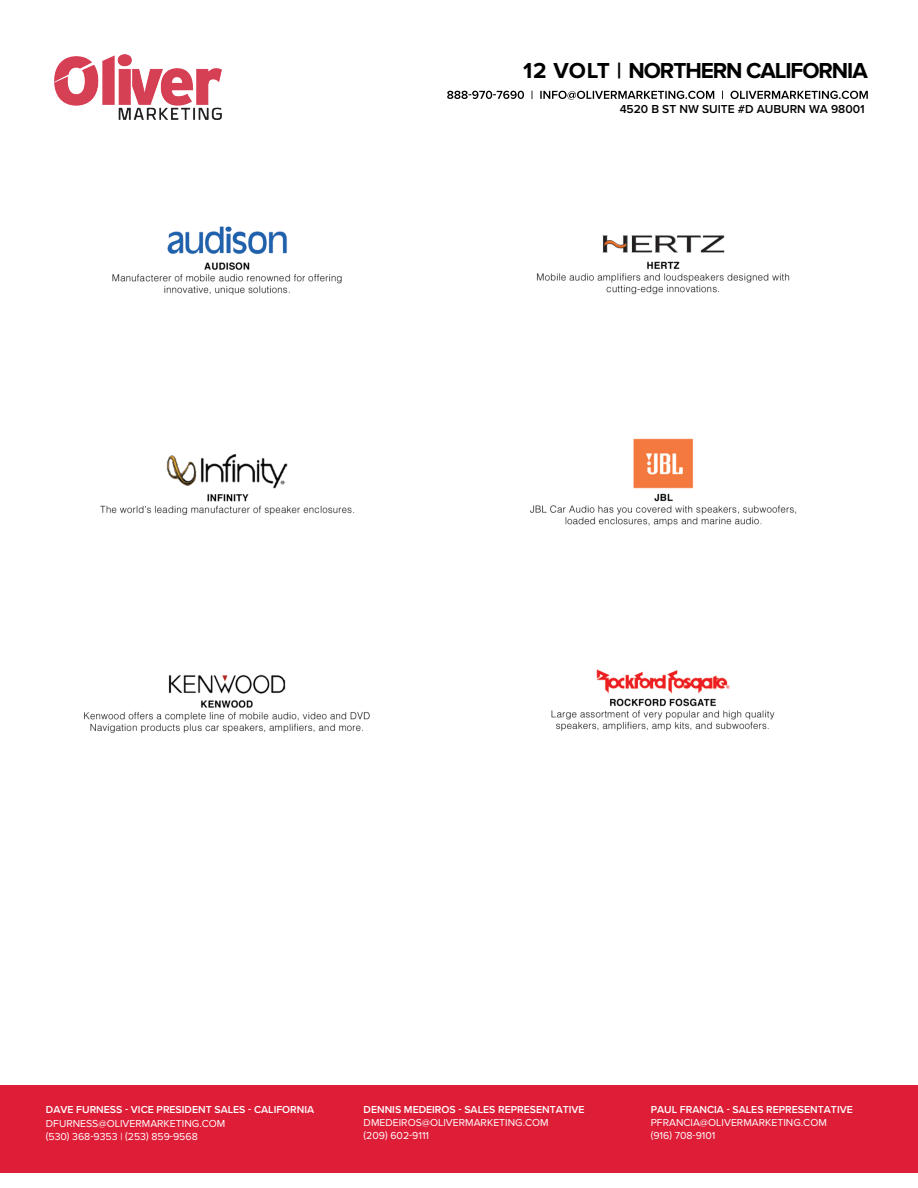
<style>
.page{position:relative;width:918px;height:1188px;background:#fff}
.page>*{position:absolute;margin:0;border:0;box-sizing:border-box;transform-origin:0 0}
.t1{font:700 22.5px "Proxima Nova";letter-spacing:-.05em;color:#000}
.t2{font:600 12px "Proxima Nova";color:#000}
.t3{font:10.5px/12.6px "Proxima Nova";color:#fff}
.t4{font:600 10.5px "Proxima Nova";color:#fff}
</style>
<div class="page">
<div style="left:0;top:1086px;width:918px;height:87px;background:#de1d37"></div>
<img style="left:54px;top:54px;width:167px;height:65px">
<svg style="left:447px;top:91px;width:421px;height:9px"></svg>
<img style="left:112px;top:226px;width:230px;height:69px">
<img style="left:100px;top:454px;width:255px;height:61px">
<img style="left:530px;top:438px;width:267px;height:89px">
<img style="left:551px;top:669px;width:224px;height:62px">
<img style="left:536px;top:235px;width:254px;height:60px">
<img style="left:84px;top:674px;width:286px;height:60px">
<h1 class="t1" style="left:523px;top:57px;width:346px">12 VOLT | NORTHERN CALIFORNIA</h1>
<p class="t2" style="left:620px;top:100px;width:247px">4520 B ST NW SUITE #D AUBURN WA 98001</p>
<p class="t4" style="left:46px;top:1102px;width:270px">DAVE FURNESS - VICE PRESIDENT SALES - CALIFORNIA</p>
<p class="t3" style="left:46px;top:1117px;width:181px;line-height:13.5px">DFURNESS@OLIVERMARKETING.COM (530) 368-9353 | (253) 859-9568</p>
<p class="t4" style="left:364px;top:1102px;width:223px">DENNIS MEDEIROS - SALES REPRESENTATIVE</p>
<p class="t3" style="left:364px;top:1116px;width:187px">DMEDEIROS@OLIVERMARKETING.COM (209) 602-9111</p>
<p class="t4" style="left:651px;top:1102px;width:204px">PAUL FRANCIA - SALES REPRESENTATIVE</p>
<p class="t3" style="left:651px;top:1116px;width:178px">PFRANCIA@OLIVERMARKETING.COM (916) 708-9101</p>
</div>
